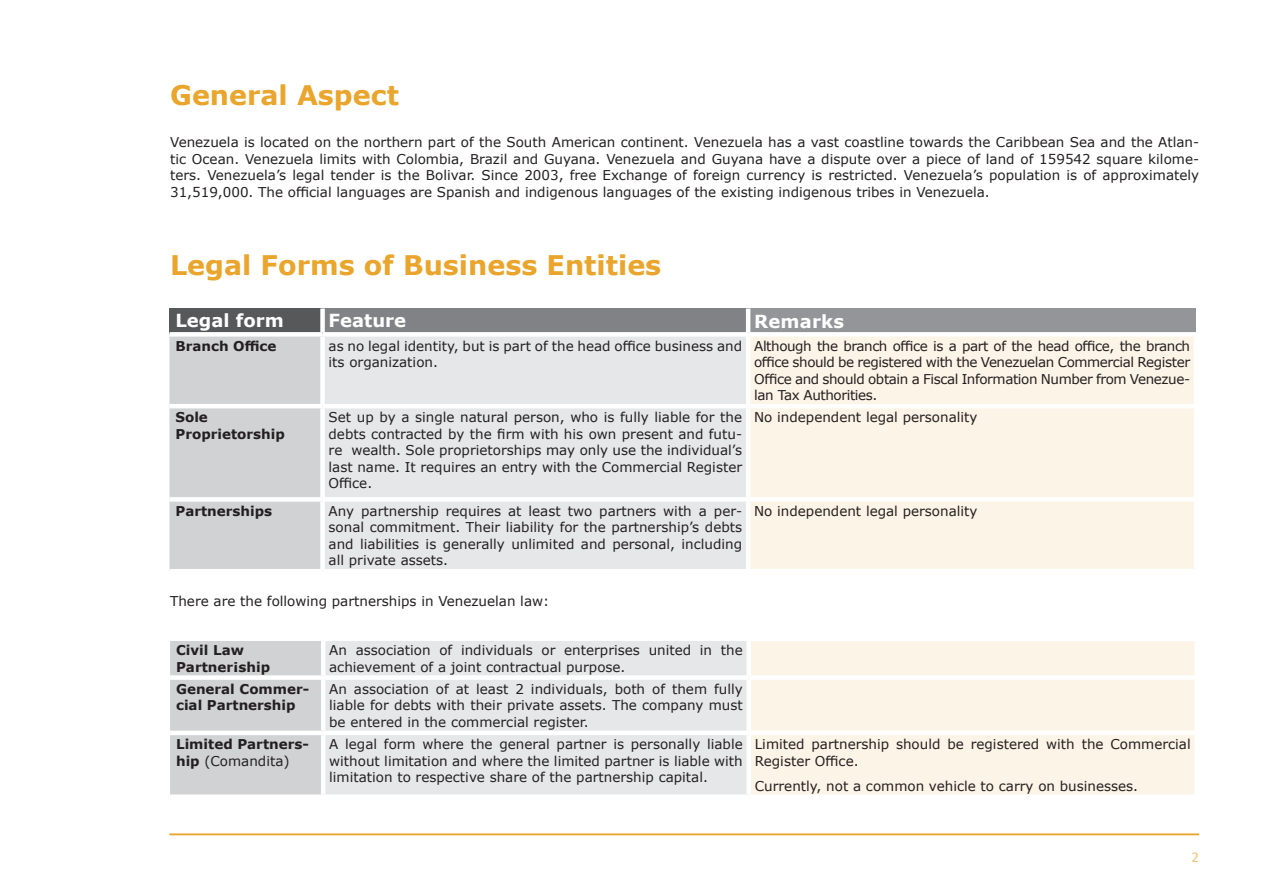
<style>
.page{position:relative;width:1263px;height:893px;background:#fff}
.page>*{position:absolute;margin:0;border:0;box-sizing:border-box;transform-origin:0 0}
.t1{font:700 27px "Verdana";color:#e9a52c}
.t2{font:700 18px "Verdana";color:#fff}
.t3{font:15px "Calibri";color:#f2c57f}
.t4{font:13.5px/16.5px "Verdana";color:#231f20;text-align:justify}
.t5{font:700 13.5px/16.5px "Verdana";color:#231f20}
.s1{font-weight:400}
</style>
<div class="page">
<hr style="left:169px;top:833px;width:1030px;height:2px;background:#e9a52c">
<div style="left:169px;top:309px;width:154px;height:25px;background:#57585a"></div>
<div style="left:323px;top:309px;width:425px;height:25px;background:#808285"></div>
<div style="left:748px;top:309px;width:448px;height:25px;background:#939598"></div>
<div style="left:169px;top:337px;width:151px;height:232px;background:#d1d2d4"></div>
<div style="left:325px;top:337px;width:421px;height:232px;background:#e6e7e9"></div>
<div style="left:750px;top:337px;width:444px;height:232px;background:#fcf4e6"></div>
<div style="left:320px;top:309px;width:5px;height:23px;background:#fff"></div>
<hr style="left:746px;top:309px;width:4px;height:23px;background:#fff">
<div style="left:169px;top:332px;width:154px;height:5px;background:#fff"></div>
<div style="left:323px;top:332px;width:425px;height:5px;background:#fff"></div>
<div style="left:748px;top:332px;width:450px;height:5px;background:#fff"></div>
<hr style="left:169px;top:404px;width:154px;height:4px;background:#fff">
<hr style="left:323px;top:404px;width:425px;height:4px;background:#fff">
<hr style="left:748px;top:404px;width:450px;height:4px;background:#fff">
<div style="left:169px;top:497px;width:154px;height:5px;background:#fff"></div>
<div style="left:323px;top:497px;width:425px;height:5px;background:#fff"></div>
<div style="left:748px;top:497px;width:450px;height:5px;background:#fff"></div>
<div style="left:170px;top:641px;width:151px;height:153px;background:#d1d2d4"></div>
<div style="left:325px;top:641px;width:421px;height:153px;background:#e6e7e9"></div>
<div style="left:751px;top:641px;width:443px;height:153px;background:#fcf4e6"></div>
<div style="left:170px;top:675px;width:153px;height:5px;background:#fff"></div>
<div style="left:323px;top:675px;width:426px;height:5px;background:#fff"></div>
<div style="left:749px;top:675px;width:450px;height:5px;background:#fff"></div>
<hr style="left:170px;top:731px;width:153px;height:4px;background:#fff">
<hr style="left:323px;top:731px;width:426px;height:4px;background:#fff">
<hr style="left:749px;top:731px;width:450px;height:4px;background:#fff">
<h1 class="t1" style="left:170px;top:76px;width:230px">General Aspect</h1>
<p class="t4" style="left:170px;top:134px;width:1031px">Venezuela is located on the northern part of the South American continent. Venezuela has a vast coastline towards the Caribbean Sea and the Atlan&shy;tic Ocean. Venezuela limits with Colombia, Brazil and Guyana. Venezuela and Guyana have a dispute over a piece of land of 159542 square kilome&shy;ters. Venezuela’s legal tender is the Bolivar. Since 2003, free Exchange of foreign currency is restricted. Venezuela’s population is of approximately 31,519,000. The official languages are Spanish and indigenous languages of the existing indigenous tribes in Venezuela.</p>
<h1 class="t1" style="left:170px;top:246px;width:493px">Legal Forms of Business Entities</h1>
<h2 class="t2" style="left:175px;top:308px;width:110px">Legal form</h2>
<h2 class="t2" style="left:329px;top:308px;width:79px">Feature</h2>
<h2 class="t2" style="left:754px;top:309px;width:91px">Remarks</h2>
<p class="t5" style="left:175px;top:337px;width:103px">Branch Office</p>
<p class="t4" style="left:329px;top:337px;width:415px">as no legal identity, but is part of the head office business and its organization.</p>
<p class="t4" style="left:754px;top:337px;width:437px">Although the branch office is a part of the head office, the branch office should be registered with the Venezuelan Commercial Register Office and should obtain a Fiscal Information Number from Venezue&shy;lan Tax Authorities.</p>
<p class="t5" style="left:175px;top:409px;width:111px">Sole<br>Proprietorship</p>
<p class="t4" style="left:329px;top:409px;width:415px">Set up by a single natural person, who is fully liable for the debts contracted by the firm with his own present and futu&shy;re wealth. Sole proprietorships may only use the individual’s last name. It requires an entry with the Commercial Register Office.</p>
<p class="t4" style="left:754px;top:409px;width:225px">No independent legal personality</p>
<p class="t5" style="left:175px;top:502px;width:98px">Partnerships</p>
<p class="t4" style="left:329px;top:502px;width:415px">Any partnership requires at least two partners with a per&shy;sonal commitment. Their liability for the partnership’s debts and liabilities is generally unlimited and personal, including all private assets.</p>
<p class="t4" style="left:754px;top:502px;width:225px">No independent legal personality</p>
<p class="t4" style="left:170px;top:592px;width:381px">There are the following partnerships in Venezuelan law:</p>
<p class="t5" style="left:176px;top:642px;width:96px">Civil Law<br>Partner¡ship</p>
<p class="t4" style="left:329px;top:642px;width:415px">An association of individuals or enterprises united in the achievement of a joint contractual purpose.</p>
<p class="t5" style="left:176px;top:680px;width:135px">General Commer&shy;cial Partnership</p>
<p class="t4" style="left:329px;top:681px;width:415px">An association of at least 2 individuals, both of them fully liable for debts with their private assets. The company must be entered in the commercial register.</p>
<p class="t5" style="left:176px;top:736px;width:134px">Limited Partners&shy;hip <span class="s1">(Comandita)</span></p>
<p class="t4" style="left:329px;top:736px;width:415px">A legal form where the general partner is personally liable without limitation and where the limited partner is liable with limitation to respective share of the partnership capital.</p>
<p class="t4" style="left:755px;top:736px;width:437px">Limited partnership should be registered with the Commercial<br>Register Office.</p>
<p class="t4" style="left:755px;top:777px;width:385px">Currently, not a common vehicle to carry on businesses.</p>
<p class="t3" style="left:1191px;top:846px;width:9px">2</p>
</div>
